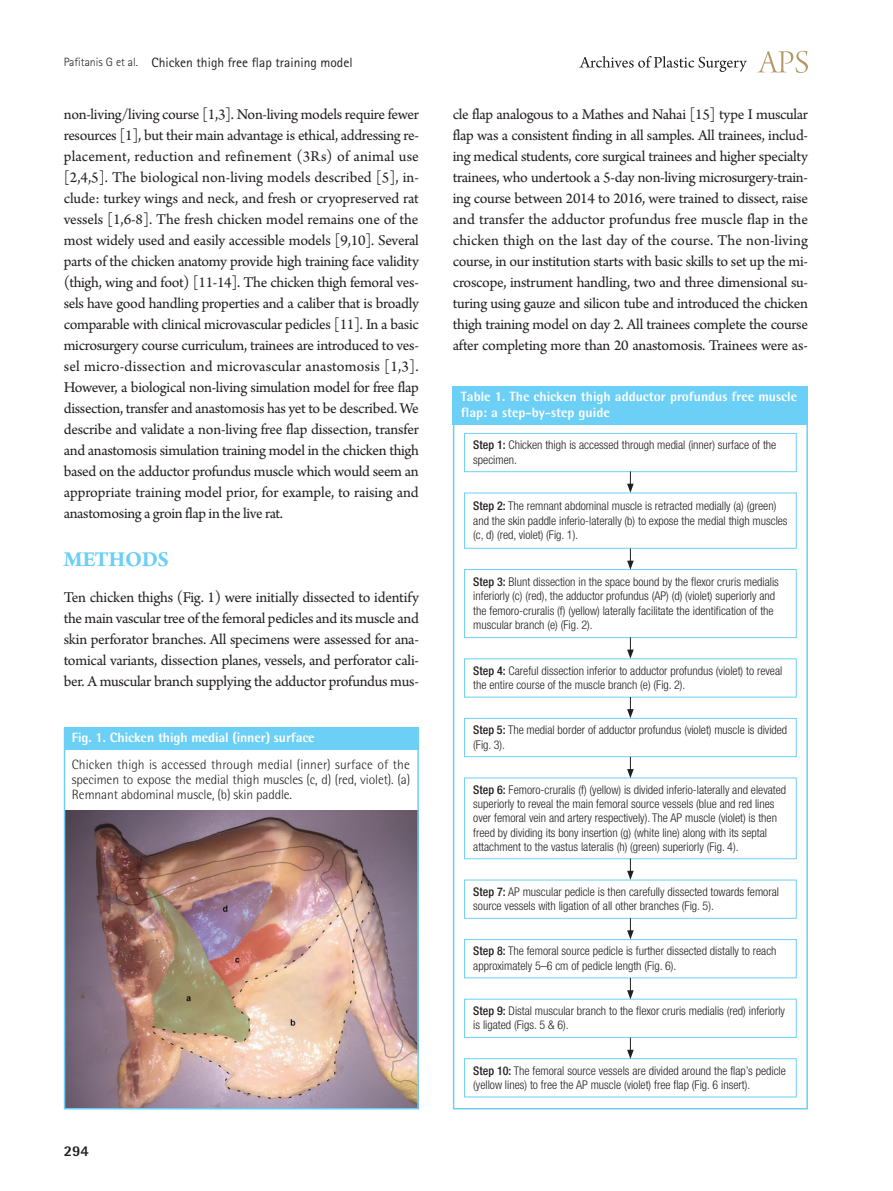
<style>
.page{position:relative;width:893px;height:1191px;background:#fff}
.page>*{position:absolute;margin:0;border:0;box-sizing:border-box;transform-origin:0 0}
.대제목{font:700 22.5px "Arno Pro";letter-spacing:-.02em;color:#6bcff6}
.본문_0{font:15.75px/21px "Arno Pro";letter-spacing:-.02em;color:#231f20;text-align:justify}
.t1{font:800 15px "Rotis Semi Sans Std";color:#231f20}
.그림설명{font:300 13.5px/15px "Rotis Semi Sans Std";letter-spacing:-.01em;color:#231f20;text-align:justify}
.표그림제목{font:800 13.5px/16.2px "Rotis Semi Sans Std";color:#fff}
.하시라_제목{font:13.5px "Rotis Sans Serif Std";color:#231f20}
.표본문{font:300 condensed 12px/14.4px "Helvetica Neue LT Std";color:#231f20}
.s1{font-weight:300;font-size:12px}
.s2{font-weight:500}
</style>
<div class="page">
<svg style="left:757px;top:51px;width:51px;height:22px"></svg>
<svg style="left:579px;top:56px;width:168px;height:16px"></svg>
<div style="left:453px;top:386px;width:355px;height:39px;background:#6bcff6"></div>
<div style="left:453px;top:386px;width:355px;height:723px;border:2px solid #6bcff6"></div>
<div style="left:464px;top:433px;width:332px;height:39px;border:1px solid #6bcff6"></div>
<div style="left:464px;top:569px;width:332px;height:69px;border:1px solid #6bcff6"></div>
<div style="left:464px;top:658px;width:332px;height:39px;border:1px solid #6bcff6"></div>
<div style="left:464px;top:718px;width:332px;height:39px;border:1px solid #6bcff6"></div>
<div style="left:464px;top:777px;width:332px;height:82px;border:1px solid #6bcff6"></div>
<div style="left:464px;top:939px;width:332px;height:39px;border:1px solid #6bcff6"></div>
<div style="left:464px;top:999px;width:332px;height:38px;border:1px solid #6bcff6"></div>
<div style="left:464px;top:1058px;width:332px;height:39px;border:1px solid #6bcff6"></div>
<svg style="left:627px;top:471px;width:7px;height:22px"></svg>
<svg style="left:627px;top:548px;width:7px;height:22px"></svg>
<svg style="left:627px;top:637px;width:7px;height:21px"></svg>
<svg style="left:627px;top:697px;width:7px;height:21px"></svg>
<svg style="left:627px;top:757px;width:7px;height:21px"></svg>
<svg style="left:627px;top:858px;width:7px;height:22px"></svg>
<svg style="left:627px;top:918px;width:7px;height:21px"></svg>
<svg style="left:627px;top:978px;width:7px;height:21px"></svg>
<svg style="left:627px;top:1037px;width:7px;height:21px"></svg>
<img style="left:67px;top:811px;width:349px;height:295px">
<div style="left:64px;top:727px;width:354px;height:22px;background:#6bcff6"></div>
<div style="left:64px;top:727px;width:355px;height:382px;border:2px solid #6bcff6"></div>
<p class="하시라_제목" style="left:64px;top:54px;width:290px"><span class="s1">Pafitanis G et al.</span> Chicken thigh free flap training model</p>
<p class="본문_0" style="left:64px;top:105px;width:357px">non-living/living course [1,3]. Non-living models require fewer resources [1], but their main advantage is ethical, addressing re&shy;placement, reduction and refinement (3Rs) of animal use [2,4,5]. The biological non-living models described [5], in&shy;clude: turkey wings and neck, and fresh or cryopreserved rat vessels [1,6-8]. The fresh chicken model remains one of the most widely used and easily accessible models [9,10]. Several parts of the chicken anatomy provide high training face validity (thigh, wing and foot) [11-14]. The chicken thigh femoral ves&shy;sels have good handling properties and a caliber that is broadly comparable with clinical microvascular pedicles [11]. In a basic microsurgery course curriculum, trainees are introduced to ves&shy;sel micro-dissection and microvascular anastomosis [1,3].<br>However, a biological non-living simulation model for free flap dissection, transfer and anastomosis has yet to be described. We describe and validate a non-living free flap dissection, transfer and anastomosis simulation training model in the chicken thigh based on the adductor profundus muscle which would seem an appropriate training model prior, for example, to raising and anastomosing a groin flap in the live rat.</p>
<p class="대제목" style="left:64px;top:546px;width:107px">METHODS</p>
<p class="본문_0" style="left:64px;top:588px;width:357px">Ten chicken thighs (Fig. 1) were initially dissected to identify the main vascular tree of the femoral pedicles and its muscle and skin perforator branches. All specimens were assessed for ana&shy;tomical variants, dissection planes, vessels, and perforator cali&shy;ber. A muscular branch supplying the adductor profundus mus-</p>
<p class="표그림제목" style="left:72px;top:729px;width:244px">Fig. 1. Chicken thigh medial (inner) surface</p>
<p class="그림설명" style="left:72px;top:757px;width:340px">Chicken thigh is accessed through medial (inner) surface of the specimen to expose the medial thigh muscles (c, d) (red, violet). (a)<br>Remnant abdominal muscle, (b) skin paddle.</p>
<p class="t1" style="left:64px;top:1141px;width:27px">294</p>
<p class="본문_0" style="left:453px;top:105px;width:357px">cle flap analogous to a Mathes and Nahai [15] type I muscular flap was a consistent finding in all samples. All trainees, includ&shy;ing medical students, core surgical trainees and higher specialty trainees, who undertook a 5-day non-living microsurgery-train&shy;ing course between 2014 to 2016, were trained to dissect, raise and transfer the adductor profundus free muscle flap in the chicken thigh on the last day of the course. The non-living course, in our institution starts with basic skills to set up the mi&shy;croscope, instrument handling, two and three dimensional su&shy;turing using gauze and silicon tube and introduced the chicken thigh training model on day 2. All trainees complete the course after completing more than 20 anastomosis. Trainees were as-</p>
<p class="표그림제목" style="left:461px;top:388px;width:338px">Table 1. The chicken thigh adductor profundus free muscle flap: a step-by-step guide</p>
<p class="표본문" style="left:473px;top:438px;width:305px"><span class="s2">Step 1:</span> Chicken thigh is accessed through medial (inner) surface of the specimen.</p>
<p class="표본문" style="left:473px;top:498px;width:316px"><span class="s2">Step 2:</span> The remnant abdominal muscle is retracted medially (a) (green) and the skin paddle inferio-laterally (b) to expose the medial thigh muscles (c, d) (red, violet) (Fig. 1).</p>
<p class="표본문" style="left:473px;top:574px;width:307px"><span class="s2">Step 3:</span> Blunt dissection in the space bound by the flexor cruris medialis inferiorly (c) (red), the adductor profundus (AP) (d) (violet) superiorly and the femoro-cruralis (f) (yellow) laterally facilitate the identification of the muscular branch (e) (Fig. 2).</p>
<p class="표본문" style="left:473px;top:663px;width:311px"><span class="s2">Step 4:</span> Careful dissection inferior to adductor profundus (violet) to reveal the entire course of the muscle branch (e) (Fig. 2).</p>
<p class="표본문" style="left:473px;top:722px;width:315px"><span class="s2">Step 5:</span> The medial border of adductor profundus (violet) muscle is divided (Fig. 3).</p>
<p class="표본문" style="left:473px;top:782px;width:315px"><span class="s2">Step 6:</span> Femoro-cruralis (f) (yellow) is divided inferio-laterally and elevated superiorly to reveal the main femoral source vessels (blue and red lines over femoral vein and artery respectively). The AP muscle (violet) is then freed by dividing its bony insertion (g) (white line) along with its septal attachment to the vastus lateralis (h) (green) superiorly (Fig. 4).</p>
<p class="표본문" style="left:473px;top:884px;width:307px"><span class="s2">Step 7:</span> AP muscular pedicle is then carefully dissected towards femoral source vessels with ligation of all other branches (Fig. 5).</p>
<p class="표본문" style="left:473px;top:944px;width:305px"><span class="s2">Step 8:</span> The femoral source pedicle is further dissected distally to reach approximately 5–6 cm of pedicle length (Fig. 6).</p>
<p class="표본문" style="left:473px;top:1003px;width:313px"><span class="s2">Step 9:</span> Distal muscular branch to the flexor cruris medialis (red) inferiorly is ligated (Figs. 5 &amp; 6).</p>
<p class="표본문" style="left:473px;top:1063px;width:314px"><span class="s2">Step 10:</span> The femoral source vessels are divided around the flap’s pedicle (yellow lines) to free the AP muscle (violet) free flap (Fig. 6 insert).</p>
</div>
